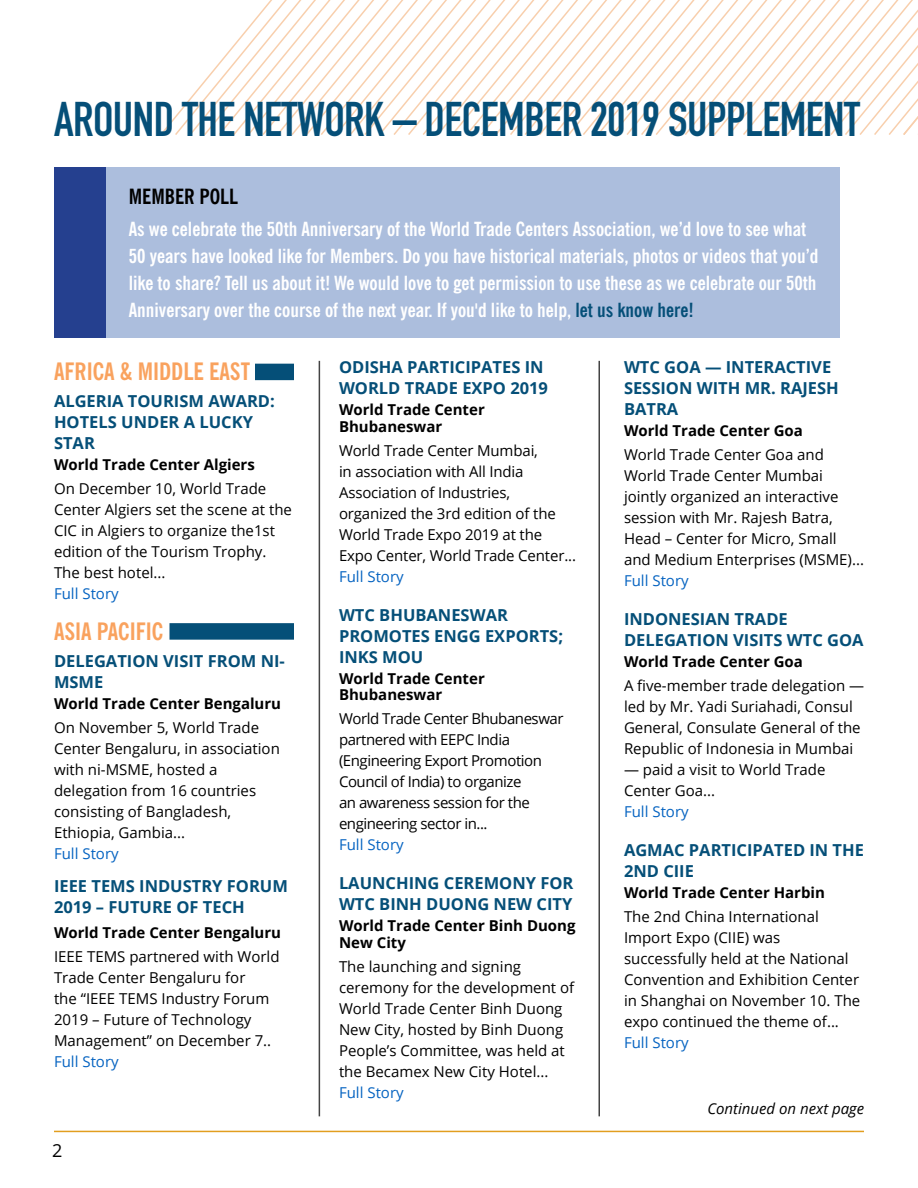
<style>
.page{position:relative;width:918px;height:1188px;background:#fff}
.page>*{position:absolute;margin:0;border:0;box-sizing:border-box;transform-origin:0 0}
.t1{font:48px "DIN Engschrift";letter-spacing:-.01em;color:#054f78}
.t2{font:700 condensed 24px "News Gothic BT";color:#f9a25e}
.t3{font:700 condensed 21px "News Gothic BT";color:#000}
.t4{font:700 condensed 19.5px/27px "News Gothic BT";color:#fff}
.t5{font:18px "Open Sans";color:#000}
.t6{font:700 16.5px/21px "Open Sans";color:#054f78}
.t7{font:15px/21px "Open Sans";color:#000}
.t8{font:700 15px/16.5px "Open Sans";color:#000}
.t9{font:15px/21px "Open Sans";letter-spacing:-.03em;color:#000}
.t10{font:15px "Open Sans";color:#0563c1}
.t11{font:italic 15px "Open Sans";color:#000}
.s1{color:#054f78}
</style>
<div class="page">
<div style="left:255px;top:364px;width:39px;height:16px;background:#054f78"></div>
<div style="left:170px;top:623px;width:124px;height:17px;background:#054f78"></div>
<div style="left:55px;top:167px;width:51px;height:171px;background:#25408f"></div>
<div style="left:106px;top:167px;width:733px;height:171px;background:#acbedd"></div>
<svg style="left:160px;top:0;width:758px;height:135px"></svg>
<hr style="left:319px;top:361px;width:1px;height:755px;background:#434343">
<hr style="left:598px;top:361px;width:2px;height:755px;background:#434343">
<hr style="left:54px;top:1131px;width:810px;height:1px;background:#e29e1f">
<h1 class="t1" style="left:54px;top:91px;width:807px">AROUND THE NETWORK – DECEMBER 2019 SUPPLEMENT</h1>
<h3 class="t3" style="left:129px;top:184px;width:111px">MEMBER POLL</h3>
<p class="t4" style="left:129px;top:215px;width:691px">As we celebrate the 50th Anniversary of the World Trade Centers Association, we’d love to see what 50 years have looked like for Members. Do you have historical materials, photos or videos that you’d like to share? Tell us about it! We would love to get permission to use these as we celebrate our 50th Anniversary over the course of the next year. If you'd like to help, <span class="s1">let us know here!</span></p>
<h2 class="t2" style="left:54px;top:357px;width:198px">AFRICA &amp; MIDDLE EAST</h2>
<p class="t6" style="left:54px;top:390px;width:222px">ALGERIA TOURISM AWARD:<br>HOTELS UNDER A LUCKY<br>STAR</p>
<p class="t8" style="left:54px;top:456px;width:202px">World Trade Center Algiers</p>
<p class="t7" style="left:54px;top:478px;width:239px">On December 10, World Trade<br>Center Algiers set the scene at the<br>CIC in Algiers to organize the1st edition of the Tourism Trophy.<br>The best hotel...</p>
<p class="t10" style="left:54px;top:583px;width:66px">Full Story</p>
<h2 class="t2" style="left:54px;top:616px;width:111px">ASIA PACIFIC</h2>
<p class="t6" style="left:54px;top:650px;width:232px">DELEGATION VISIT FROM NI-<br>MSME</p>
<p class="t8" style="left:54px;top:695px;width:229px">World Trade Center Bengaluru</p>
<p class="t7" style="left:54px;top:716px;width:227px">On November 5, World Trade<br>Center Bengaluru, in association with ni-MSME, hosted a delegation from 16 countries consisting of Bangladesh,<br>Ethiopia, Gambia...</p>
<p class="t10" style="left:54px;top:843px;width:66px">Full Story</p>
<p class="t6" style="left:54px;top:875px;width:236px">IEEE TEMS INDUSTRY FORUM<br>2019 – FUTURE OF TECH</p>
<p class="t8" style="left:54px;top:924px;width:229px">World Trade Center Bengaluru</p>
<p class="t7" style="left:54px;top:946px;width:227px">IEEE TEMS partnered with World<br>Trade Center Bengaluru for<br>the “IEEE TEMS Industry Forum<br>2019 – Future of Technology<br>Management” on December 7..</p>
<p class="t10" style="left:54px;top:1051px;width:66px">Full Story</p>
<p class="t5" style="left:52px;top:1138px;width:12px">2</p>
<p class="t6" style="left:339px;top:357px;width:211px">ODISHA PARTICIPATES IN<br>WORLD TRADE EXPO 2019</p>
<p class="t8" style="left:339px;top:401px;width:147px">World Trade Center<br>Bhubaneswar</p>
<p class="t7" style="left:339px;top:440px;width:239px">World Trade Center Mumbai,<br>in association with All India<br>Association of Industries, organized the 3rd edition of the<br>World Trade Expo 2019 at the<br>Expo Center, World Trade Center...</p>
<p class="t10" style="left:339px;top:566px;width:66px">Full Story</p>
<p class="t6" style="left:339px;top:604px;width:226px">WTC BHUBANESWAR<br>PROMOTES ENGG EXPORTS;<br>INKS MOU</p>
<p class="t8" style="left:339px;top:670px;width:147px">World Trade Center<br>Bhubaneswar</p>
<p class="t9" style="left:339px;top:708px;width:226px">World Trade Center Bhubaneswar partnered with EEPC India (Engineering Export Promotion<br>Council of India) to organize<br>an awareness session for the engineering sector in...</p>
<p class="t10" style="left:339px;top:835px;width:66px">Full Story</p>
<p class="t6" style="left:339px;top:873px;width:236px">LAUNCHING CEREMONY FOR<br>WTC BINH DUONG NEW CITY</p>
<p class="t8" style="left:339px;top:917px;width:238px">World Trade Center Binh Duong<br>New City</p>
<p class="t7" style="left:339px;top:956px;width:237px">The launching and signing ceremony for the development of<br>World Trade Center Binh Duong<br>New City, hosted by Binh Duong<br>People’s Committee, was held at the Becamex New City Hotel...</p>
<p class="t10" style="left:339px;top:1082px;width:66px">Full Story</p>
<p class="t6" style="left:624px;top:357px;width:216px">WTC GOA — INTERACTIVE<br>SESSION WITH MR. RAJESH<br>BATRA</p>
<p class="t8" style="left:624px;top:422px;width:180px">World Trade Center Goa</p>
<p class="t7" style="left:624px;top:444px;width:242px">World Trade Center Goa and<br>World Trade Center Mumbai jointly organized an interactive session with Mr. Rajesh Batra,<br>Head – Center for Micro, Small and Medium Enterprises (MSME)...</p>
<p class="t10" style="left:624px;top:571px;width:66px">Full Story</p>
<p class="t6" style="left:624px;top:609px;width:241px">INDONESIAN TRADE<br>DELEGATION VISITS WTC GOA</p>
<p class="t8" style="left:624px;top:653px;width:180px">World Trade Center Goa</p>
<p class="t7" style="left:624px;top:675px;width:241px">A five-member trade delegation — led by Mr. Yadi Suriahadi, Consul General, Consulate General of the Republic of Indonesia in Mumbai</p>
<p class="t7" style="left:624px;top:759px;width:203px">— paid a visit to World Trade<br>Center Goa...</p>
<p class="t10" style="left:624px;top:802px;width:66px">Full Story</p>
<p class="t6" style="left:624px;top:840px;width:241px">AGMAC PARTICIPATED IN THE<br>2ND CIIE</p>
<p class="t8" style="left:624px;top:884px;width:203px">World Trade Center Harbin</p>
<p class="t7" style="left:624px;top:906px;width:238px">The 2nd China International<br>Import Expo (CIIE) was successfully held at the National<br>Convention and Exhibition Center in Shanghai on November 10. The expo continued the theme of...</p>
<p class="t10" style="left:624px;top:1033px;width:66px">Full Story</p>
<p class="t11" style="left:707px;top:1098px;width:158px">Continued on next page</p>
</div>
